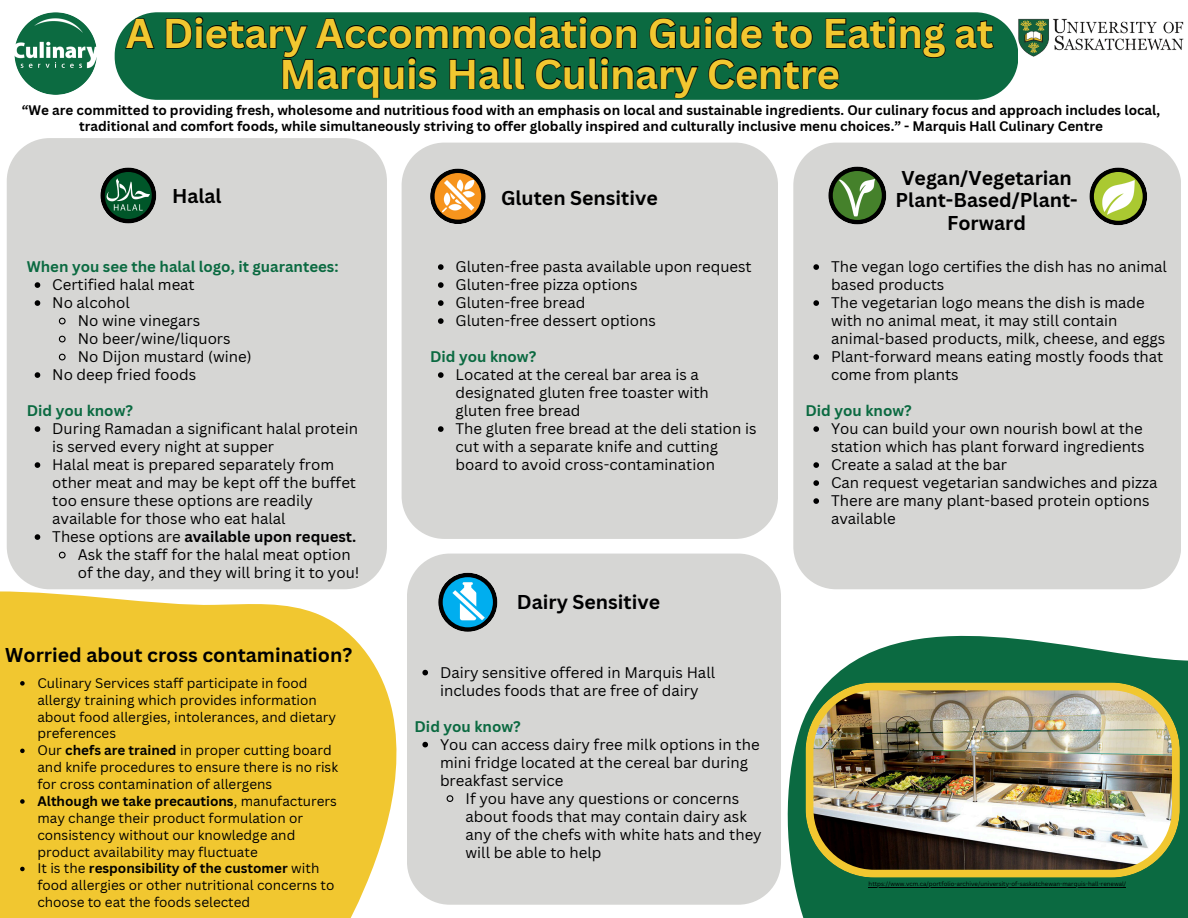
<style>
.page{position:relative;width:1188px;height:918px;background:#fff}
.page>*{position:absolute;margin:0;border:0;box-sizing:border-box;transform-origin:0 0}
.t1{font:700 40.5px/40.5px "Canva Sans";letter-spacing:-.01em;color:#f1c730;text-align:center}
.t2{font:700 19.5px/22.5px "Canva Sans";color:#000;text-align:center}
.t3{font:700 19.5px "Canva Sans";color:#000001}
.t4{font:15px/18px "Canva Sans";color:#000001}
.t5{font:15px/18px "Canva Sans";color:#000}
.t6{font:700 15px "Canva Sans";color:#0b6a41}
.t7{font:700 15px "Canva Sans";color:#000}
.t8{font:13.5px/16.8px "Canva Sans";color:#000001}
.t9{font:700 13.5px/15.8px "Canva Sans";color:#000001;text-align:center}
.t10{font:6px "Canva Sans";color:#000}
.s1{font-weight:400}
.s2{font-weight:700}
</style>
<div class="page">
<div style="left:402px;top:143px;width:376px;height:396px;background:#d6d6d4"></div>
<svg style="left:681px;top:491px;width:507px;height:427px"></svg>
<div style="left:462px;top:554px;width:319px;height:351px;background:#d6d6d4"></div>
<svg style="left:462px;top:573px;width:35px;height:59px"></svg>
<div style="left:7px;top:138px;width:380px;height:292px;background:#d6d6d4"></div>
<svg style="left:0;top:430px;width:462px;height:488px;background:#e7d181"></svg>
<svg style="left:430px;top:169px;width:55px;height:55px;background:#b89161"></svg>
<div style="left:793px;top:143px;width:388px;height:446px;background:#d6d6d4"></div>
<svg style="left:828px;top:167px;width:58px;height:57px;background:#68845c"></svg>
<svg style="left:1089px;top:167px;width:58px;height:58px"></svg>
<svg style="left:100px;top:167px;width:56px;height:57px;background:#486f5a"></svg>
<img style="left:15px;top:12px;width:82px;height:82px;border-radius:41px">
<img style="left:806px;top:682px;width:374px;height:195px">
<img style="left:1018px;top:18px;width:166px;height:39px">
<svg style="left:813px;top:264px;width:6px;height:6px"></svg>
<svg style="left:813px;top:300px;width:6px;height:6px"></svg>
<svg style="left:813px;top:354px;width:6px;height:6px"></svg>
<svg style="left:813px;top:426px;width:6px;height:6px"></svg>
<svg style="left:813px;top:462px;width:6px;height:6px"></svg>
<svg style="left:813px;top:480px;width:6px;height:6px"></svg>
<svg style="left:813px;top:498px;width:6px;height:6px"></svg>
<svg style="left:35px;top:282px;width:5px;height:6px"></svg>
<svg style="left:35px;top:300px;width:5px;height:6px"></svg>
<svg style="left:58px;top:317px;width:8px;height:8px"></svg>
<svg style="left:58px;top:335px;width:8px;height:8px"></svg>
<svg style="left:58px;top:353px;width:8px;height:8px"></svg>
<svg style="left:35px;top:372px;width:5px;height:6px"></svg>
<svg style="left:35px;top:426px;width:5px;height:6px"></svg>
<svg style="left:35px;top:462px;width:5px;height:6px"></svg>
<svg style="left:35px;top:534px;width:5px;height:6px"></svg>
<svg style="left:58px;top:551px;width:8px;height:8px"></svg>
<svg style="left:422px;top:670px;width:6px;height:5px"></svg>
<svg style="left:422px;top:742px;width:6px;height:5px"></svg>
<svg style="left:446px;top:794px;width:8px;height:9px"></svg>
<svg style="left:115px;top:12px;width:903px;height:88px;fill:#0b6a41"></svg>
<svg style="left:124px;top:15px;width:871px;height:84px;background:#0a5c38"></svg>
<svg style="left:20px;top:681px;width:5px;height:5px"></svg>
<svg style="left:20px;top:749px;width:5px;height:4px"></svg>
<svg style="left:20px;top:799px;width:5px;height:5px"></svg>
<svg style="left:20px;top:867px;width:5px;height:4px"></svg>
<svg style="left:438px;top:264px;width:6px;height:6px"></svg>
<svg style="left:438px;top:282px;width:6px;height:6px"></svg>
<svg style="left:438px;top:300px;width:6px;height:6px"></svg>
<svg style="left:438px;top:318px;width:6px;height:6px"></svg>
<svg style="left:438px;top:372px;width:6px;height:6px"></svg>
<svg style="left:438px;top:426px;width:6px;height:6px"></svg>
<hr style="left:869px;top:887px;width:257px;height:1px;background:#000">
<p class="t1" style="left:126px;top:12px;width:869px">A Dietary Accommodation Guide to Eating at<br>Marquis Hall Culinary Centre</p>
<p class="t9" style="left:22px;top:102px;width:1140px">“We are committed to providing fresh, wholesome and nutritious food with an emphasis on local and sustainable ingredients. Our culinary focus and approach includes local, traditional and comfort foods, while simultaneously striving to offer globally inspired and culturally inclusive menu choices.” - Marquis Hall Culinary Centre</p>
<p class="t2" style="left:172px;top:184px;width:51px">Halal</p>
<p class="t6" style="left:27px;top:256px;width:313px">When you see the halal logo, it guarantees:</p>
<p class="t5" style="left:52px;top:275px;width:144px">Certified halal meat</p>
<p class="t5" style="left:52px;top:293px;width:79px">No alcohol</p>
<h3 class="t5" style="left:78px;top:311px;width:124px">No wine vinegars</h3>
<p class="t5" style="left:78px;top:329px;width:154px">No beer/wine/liquors</p>
<p class="t5" style="left:78px;top:347px;width:175px">No Dijon mustard (wine)</p>
<p class="t5" style="left:52px;top:365px;width:145px">No deep fried foods</p>
<h2 class="t6" style="left:27px;top:400px;width:108px">Did you know?</h2>
<p class="t5" style="left:52px;top:419px;width:307px">During Ramadan a significant halal protein is served every night at supper</p>
<p class="t5" style="left:52px;top:455px;width:305px">Halal meat is prepared separately from other meat and may be kept off the buffet too ensure these options are readily available for those who eat halal</p>
<p class="t7" style="left:52px;top:526px;width:306px"><span class="s1">These options are</span> available upon request.</p>
<p class="t5" style="left:78px;top:545px;width:283px">Ask the staff for the halal meat option of the day, and they will bring it to you!</p>
<h3 class="t3" style="left:5px;top:641px;width:348px">Worried about cross contamination?</h3>
<p class="t8" style="left:37px;top:674px;width:300px">Culinary Services staff participate in food allergy training which provides information about food allergies, intolerances, and dietary preferences</p>
<p class="t8" style="left:37px;top:742px;width:302px">Our <span class="s2">chefs are trained</span> in proper cutting board and knife procedures to ensure there is no risk for cross contamination of allergens</p>
<p class="t8" style="left:37px;top:792px;width:301px"><span class="s2">Although we take precautions</span>, manufacturers may change their product formulation or consistency without our knowledge and product availability may fluctuate</p>
<p class="t8" style="left:37px;top:860px;width:298px">It is the <span class="s2">responsibility of the customer</span> with food allergies or other nutritional concerns to choose to eat the foods selected</p>
<p class="t2" style="left:501px;top:187px;width:158px">Gluten Sensitive</p>
<p class="t5" style="left:456px;top:257px;width:298px">Gluten-free pasta available upon request</p>
<p class="t5" style="left:456px;top:275px;width:184px">Gluten-free pizza options</p>
<p class="t5" style="left:456px;top:293px;width:131px">Gluten-free bread</p>
<p class="t5" style="left:456px;top:311px;width:202px">Gluten-free dessert options</p>
<h2 class="t6" style="left:430px;top:346px;width:108px">Did you know?</h2>
<p class="t5" style="left:456px;top:365px;width:255px">Located at the cereal bar area is a designated gluten free toaster with gluten free bread</p>
<p class="t5" style="left:456px;top:419px;width:303px">The gluten free bread at the deli station is cut with a separate knife and cutting board to avoid cross-contamination</p>
<h3 class="t3" style="left:517px;top:588px;width:145px">Dairy Sensitive</h3>
<p class="t4" style="left:440px;top:663px;width:277px">Dairy sensitive offered in Marquis Hall includes foods that are free of dairy</p>
<p class="t6" style="left:415px;top:716px;width:108px">Did you know?</p>
<p class="t4" style="left:440px;top:735px;width:321px">You can access dairy free milk options in the mini fridge located at the cereal bar during breakfast service</p>
<h3 class="t4" style="left:466px;top:789px;width:298px">If you have any questions or concerns about foods that may contain dairy ask any of the chefs with white hats and they will be able to help</h3>
<p class="t2" style="left:896px;top:166px;width:184px">Vegan/Vegetarian<br>Plant-Based/Plant-<br>Forward</p>
<h1 class="t4" style="left:831px;top:257px;width:337px">The vegan logo certifies the dish has no animal based products</h1>
<p class="t4" style="left:831px;top:293px;width:336px">The vegetarian logo means the dish is made with no animal meat, it may still contain animal-based products, milk, cheese, and eggs</p>
<h3 class="t4" style="left:831px;top:347px;width:334px">Plant-forward means eating mostly foods that come from plants</h3>
<p class="t6" style="left:806px;top:400px;width:108px">Did you know?</p>
<h2 class="t4" style="left:831px;top:419px;width:315px">You can build your own nourish bowl at the station which has plant forward ingredients</h2>
<p class="t4" style="left:831px;top:455px;width:178px">Create a salad at the bar</p>
<h2 class="t4" style="left:831px;top:473px;width:328px">Can request vegetarian sandwiches and pizza</h2>
<p class="t4" style="left:831px;top:491px;width:320px">There are many plant-based protein options available</p>
<p class="t10" style="left:869px;top:880px;width:259px">https://www.vcm.ca/portfolio-archive/university-of-saskatchewan-marquis-hall-renewal/</p>
</div>
